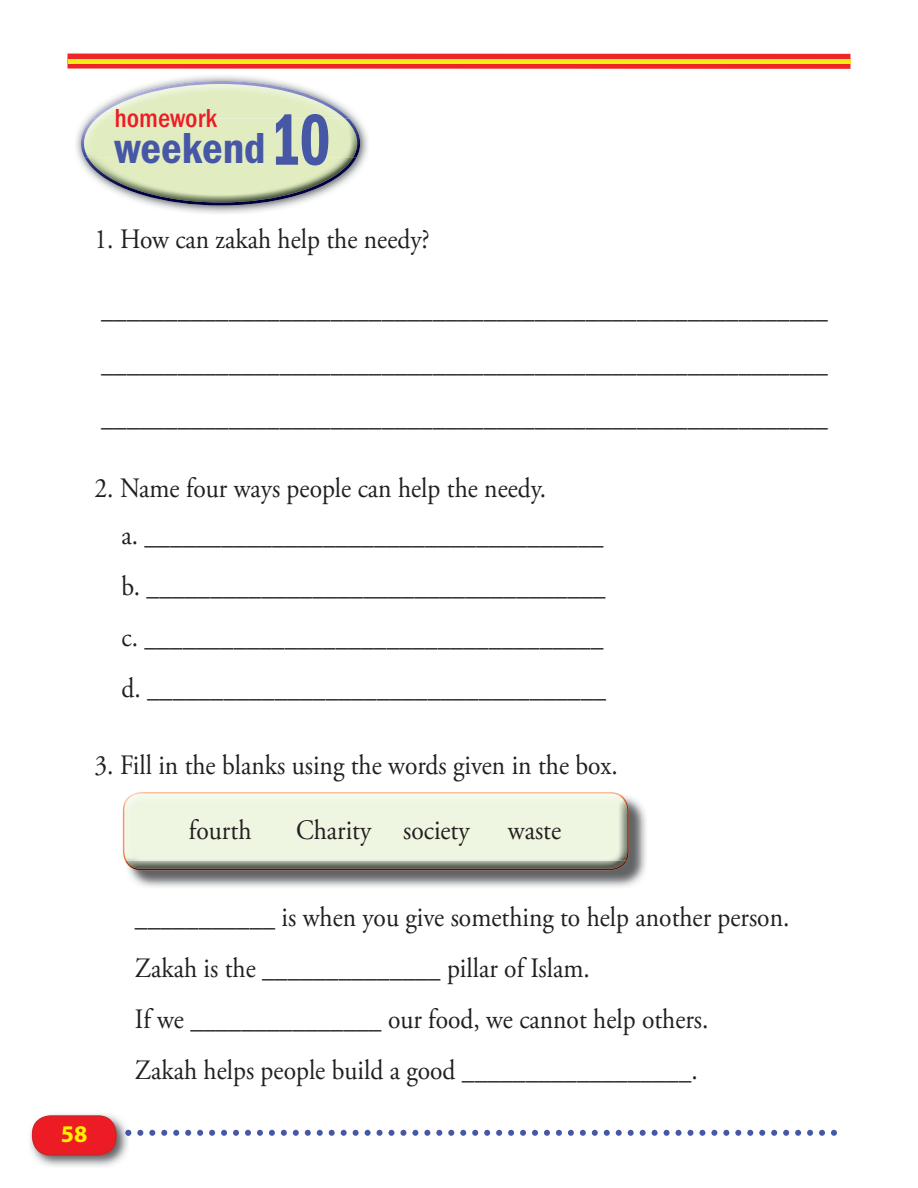
<style>
.page{position:relative;width:918px;height:1188px;background:#fff}
.page>*{position:absolute;margin:0;border:0;box-sizing:border-box;transform-origin:0 0}
.t1{font:600 condensed 45px "Franklin Gothic";color:#4657a6}
.t2{font:28.05px/50.8px "Adobe Garamond Pro";color:#231f20;text-align:justify;scale:.91 1}
.t3{font:500 condensed 27px "Franklin Gothic";color:#ed1c24}
.t4{font:700 24px "Myriad Pro";color:#fff200}
.s1{font-size:75px}
</style>
<div class="page">
<img style="left:30px;top:1114px;width:99px;height:53px">
<svg style="left:125px;top:1130px;width:712px;height:6px"></svg>
<svg style="left:32px;top:1115px;width:85px;height:41px;background:#e52d34"></svg>
<div style="left:68px;top:54px;width:782px;height:15px;background:#ee2526"></div>
<hr style="left:68px;top:59px;width:782px;height:4px;background:#f7ec15">
<img style="left:128px;top:797px;width:518px;height:90px">
<img style="left:125px;top:811px;width:502px;height:59px">
<div style="left:134px;top:801px;width:484px;height:10px;background:#eef5e1"></div>
<svg style="left:610px;top:792px;width:11px;height:3px"></svg>
<div style="left:134px;top:795px;width:484px;height:6px;background:#f3f8eb"></div>
<img style="left:618px;top:795px;width:11px;height:66px">
<svg style="left:131px;top:792px;width:11px;height:3px"></svg>
<img style="left:123px;top:801px;width:2px;height:60px">
<img style="left:125px;top:795px;width:9px;height:66px">
<img style="left:76px;top:76px;width:292px;height:138px">
<img style="left:84px;top:118px;width:273px;height:88px">
<img style="left:92px;top:81px;width:257px;height:37px">
<img style="left:344px;top:118px;width:16px;height:39px">
<img style="left:81px;top:118px;width:16px;height:39px">
<p class="t3" style="left:114px;top:102px;width:104px">homework</p>
<h1 class="t1" style="left:114px;top:121px;width:217px">weekend<span class="s1">10</span></h1>
<p class="t2" style="left:94px;top:216px;width:370px">1. How can zakah help the needy?</p>
<p class="t2" style="left:101px;top:284px;width:800px;line-height:54px">_________________________________________________________ _________________________________________________________ _________________________________________________________</p>
<p class="t2" style="left:121px;top:467px;width:531px;line-height:46.8px;text-indent:-27px">2. Name four ways people can help the needy.<br>a. ____________________________________</p>
<p class="t2" style="left:121px;top:563px;width:534px">b. ____________________________________ c. ____________________________________ d. ____________________________________</p>
<p class="t2" style="left:94px;top:742px;width:577px">3. Fill in the blanks using the words given in the box.</p>
<p class="t2" style="left:189px;top:807px;width:70px">fourth</p>
<p class="t2" style="left:296px;top:807px;width:192px">Charity society</p>
<p class="t2" style="left:508px;top:807px;width:60px">waste</p>
<p class="t4" style="left:61px;top:1120px;width:28px">58</p>
<p class="t2" style="left:135px;top:894px;width:721px;text-align:left">___________ is when you give something to help another person.<br>Zakah is the ______________ pillar of Islam.<br>If we _______________ our food, we cannot help others.<br>Zakah helps people build a good __________________.</p>
</div>
